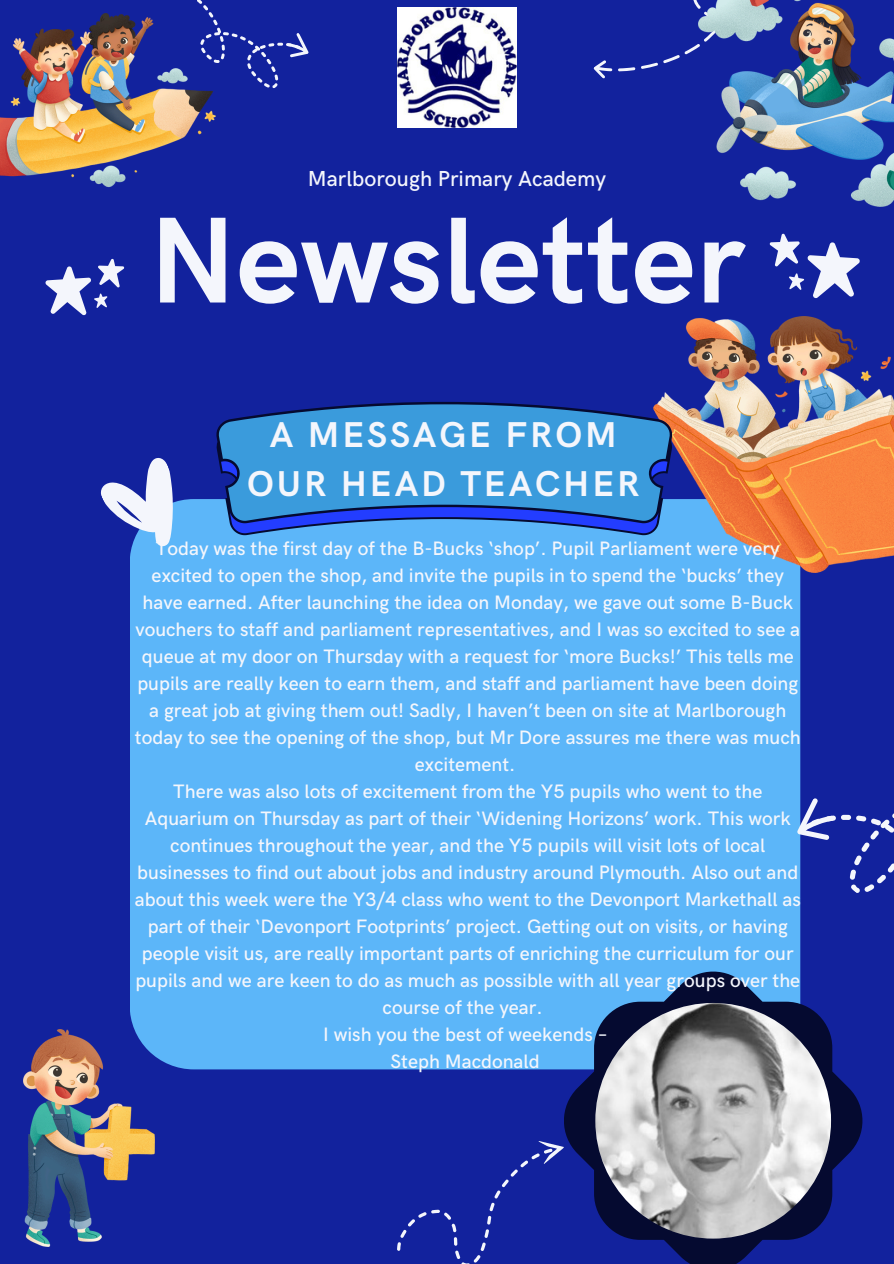
<style>
.page{position:relative;width:894px;height:1264px;background:#fff}
.page>*{position:absolute;margin:0;border:0;box-sizing:border-box;transform-origin:0 0}
.t1{font:700 122.85px "HK Grotesk";color:#f4f6fc}
.t2{font:700 36px/49.5px "HK Grotesk";letter-spacing:.08em;color:#f4f6fc;text-align:center}
.t3{font:500 21.75px "HK Grotesk";color:#f4f6fc}
.t4{font:500 19.5px/27px "HK Grotesk";color:#f4f6fc;text-align:center}
</style>
<div class="page">
<div style="left:0;top:0;width:893px;height:1263px;background:#12229d"></div>
<div style="left:130px;top:499px;width:670px;height:570px;background:#5cb6f9"></div>
<svg style="left:197px;top:0;width:112px;height:89px"></svg>
<img style="left:0;top:13px;width:215px;height:175px">
<svg style="left:593px;top:0;width:105px;height:79px"></svg>
<img style="left:698px;top:0;width:195px;height:206px">
<svg style="left:789px;top:648px;width:104px;height:279px"></svg>
<svg style="left:45px;top:259px;width:79px;height:57px"></svg>
<svg style="left:769px;top:234px;width:91px;height:65px"></svg>
<svg style="left:100px;top:458px;width:97px;height:103px"></svg>
<img style="left:24px;top:1029px;width:130px;height:217px">
<img style="left:653px;top:316px;width:240px;height:257px">
<img style="left:397px;top:7px;width:119px;height:121px">
<svg style="left:216px;top:402px;width:456px;height:133px;background:#3686d1"></svg>
<svg style="left:397px;top:1141px;width:166px;height:122px"></svg>
<svg style="left:563px;top:971px;width:299px;height:292px"></svg>
<img style="left:595px;top:1002px;width:235px;height:236px;border-radius:50%">
<p class="t3" style="left:308px;top:167px;width:299px">Marlborough Primary Academy</p>
<p class="t1" style="left:149px;top:192px;width:596px">Newsletter</p>
<p class="t2" style="left:247px;top:411px;width:393px">A MESSAGE FROM<br>OUR HEAD TEACHER</p>
<p class="t4" style="left:135px;top:535px;width:667px">Today was the first day of the B-Bucks ‘shop’. Pupil Parliament were very excited to open the shop, and invite the pupils in to spend the ‘bucks’ they have earned. After launching the idea on Monday, we gave out some B-Buck vouchers to staff and parliament representatives, and I was so excited to see a queue at my door on Thursday with a request for ‘more Bucks!’ This tells me pupils are really keen to earn them, and staff and parliament have been doing a great job at giving them out! Sadly, I haven’t been on site at Marlborough today to see the opening of the shop, but Mr Dore assures me there was much excitement.</p>
<h3 class="t4" style="left:135px;top:778px;width:667px">There was also lots of excitement from the Y5 pupils who went to the Aquarium on Thursday as part of their ‘Widening Horizons’ work. This work continues throughout the year, and the Y5 pupils will visit lots of local businesses to find out about jobs and industry around Plymouth. Also out and about this week were the Y3/4 class who went to the Devonport Markethall as part of their ‘Devonport Footprints’ project. Getting out on visits, or having people visit us, are really important parts of enriching the curriculum for our pupils and we are keen to do as much as possible with all year groups over the course of the year.</h3>
<h1 class="t4" style="left:323px;top:1021px;width:286px">I wish you the best of weekends –</h1>
<p class="t4" style="left:390px;top:1048px;width:150px">Steph Macdonald</p>
</div>
